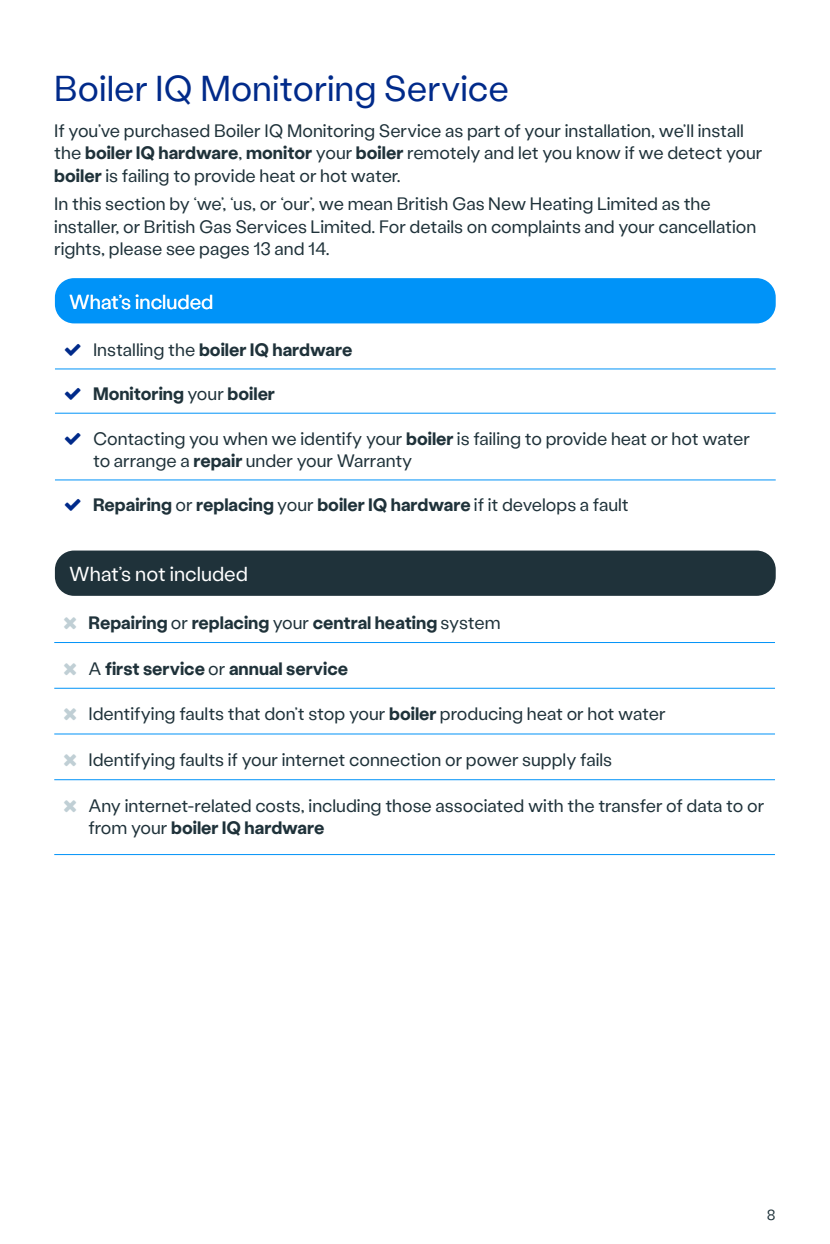
<style>
.page{position:relative;width:830px;height:1244px;background:#fff}
.page>*{position:absolute;margin:0;border:0;box-sizing:border-box;transform-origin:0 0}
.title_1{font:36px "British Gas Body";color:#002a8a}
.title_1_1_1{font:20.25px "British Gas Body";color:#fff}
.body_copy{font:18px/22.5px "British Gas Body";color:#1f323a}
.body_copy-2{font:18px "British Gas Subhead";color:#1f323a}
.t1{font:14.62px "British Gas Body";color:#1f323a}
.s1{font-family:"British Gas Subhead"}
.s2{font-family:"British Gas Body"}
</style>
<div class="page">
<hr style="left:54px;top:642px;width:720px;height:1px;background:#0093f8">
<hr style="left:54px;top:688px;width:720px;height:1px;background:#0093f8">
<hr style="left:54px;top:733px;width:720px;height:1px;background:#0093f8">
<hr style="left:54px;top:779px;width:720px;height:1px;background:#0093f8">
<hr style="left:54px;top:854px;width:720px;height:1px;background:#0093f8">
<hr style="left:55px;top:368px;width:720px;height:1px;background:#0093f8">
<hr style="left:55px;top:413px;width:720px;height:1px;background:#0093f8">
<hr style="left:55px;top:479px;width:720px;height:1px;background:#0093f8">
<div style="left:55px;top:278px;width:720px;height:45px;background:#0093f8;border-radius:19px"></div>
<div style="left:55px;top:550px;width:720px;height:46px;background:#1f323a;border-radius:19px"></div>
<p class="title_1" style="left:54px;top:64px;width:456px">Boiler IQ Monitoring Service</p>
<p class="body_copy" style="left:54px;top:118px;width:709px">If you’ve purchased Boiler IQ Monitoring Service as part of your installation, we’ll install the <span class="s1">boiler IQ hardware</span>, <span class="s1">monitor</span> your <span class="s1">boiler</span> remotely and let you know if we detect your <span class="s1">boiler</span> is failing to provide heat or hot water.</p>
<p class="body_copy" style="left:54px;top:192px;width:703px">In this section by ‘we’, ‘us, or ‘our’, we mean British Gas New Heating Limited as the installer, or British Gas Services Limited. For details on complaints and your cancellation rights, please see pages 13 and 14.</p>
<p class="title_1_1_1" style="left:69px;top:288px;width:146px">What’s included</p>
<p class="body_copy-2" style="left:93px;top:337px;width:261px"><span class="s2">Installing the</span> boiler IQ hardware</p>
<p class="body_copy-2" style="left:93px;top:382px;width:183px">Monitoring <span class="s2">your</span> boiler</p>
<p class="body_copy" style="left:93px;top:426px;width:658px">Contacting you when we identify your <span class="s1">boiler</span> is failing to provide heat or hot water to arrange a <span class="s1">repair</span> under your Warranty</p>
<p class="body_copy-2" style="left:93px;top:493px;width:537px">Repairing <span class="s2">or</span> replacing <span class="s2">your</span> boiler IQ hardware <span class="s2">if it develops a fault</span></p>
<p class="title_1_1_1" style="left:69px;top:561px;width:180px">What’s not included</p>
<p class="body_copy-2" style="left:88px;top:610px;width:413px">Repairing <span class="s2">or</span> replacing <span class="s2">your</span> central heating <span class="s2">system</span></p>
<p class="body_copy-2" style="left:88px;top:656px;width:261px"><span class="s2">A</span> first service <span class="s2">or</span> annual service</p>
<p class="body_copy" style="left:88px;top:702px;width:578px">Identifying faults that don’t stop your <span class="s1">boiler</span> producing heat or hot water</p>
<p class="body_copy" style="left:88px;top:748px;width:525px">Identifying faults if your internet connection or power supply fails</p>
<p class="body_copy" style="left:88px;top:793px;width:677px">Any internet-related costs, including those associated with the transfer of data to or from your <span class="s1">boiler IQ hardware</span></p>
<p class="t1" style="left:766px;top:1204px;width:10px">8</p>
</div>
